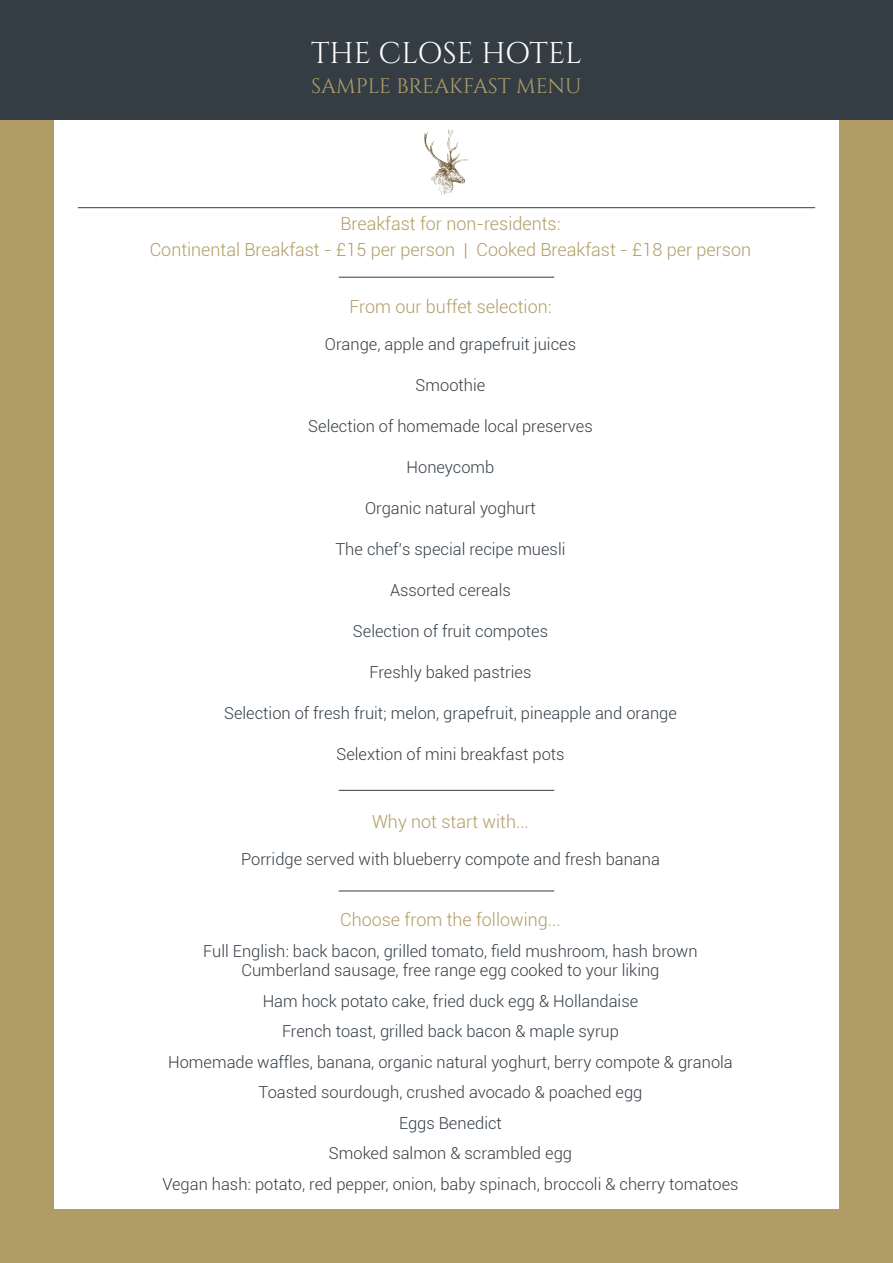
<style>
.page{position:relative;width:893px;height:1263px;background:#b09d66}
.page>*{position:absolute;margin:0;border:0;box-sizing:border-box;transform-origin:0 0}
.t1{font:29.85px "Cinzel";color:#fff}
.t2{font:21px "Cinzel";color:#b09d66}
.t3{font:300 18px "Roboto";color:#b09d66}
.t4{font:300 16.5px/19.8px "Roboto";color:#343d44;text-align:center}
</style>
<div class="page">
<div style="left:54px;top:54px;width:785px;height:1155px;background:#fff"></div>
<div style="left:0;top:0;width:893px;height:120px;background:#343d44"></div>
<hr style="left:78px;top:207px;width:737px;height:1px;background:#343d44">
<svg style="left:424px;top:129px;width:45px;height:66px"></svg>
<hr style="left:339px;top:790px;width:215px;height:1px;background:#343d44">
<hr style="left:339px;top:277px;width:215px;height:1px;background:#343d44">
<hr style="left:339px;top:891px;width:215px;height:1px;background:#343d44">
<h1 class="t1" style="left:311px;top:35px;width:272px">THE CLOSE HOTEL</h1>
<p class="t2" style="left:311px;top:74px;width:272px">SAMPLE BREAKFAST MENU</p>
<p class="t3" style="left:340px;top:211px;width:222px">Breakfast for non-residents:</p>
<p class="t3" style="left:150px;top:237px;width:603px">Continental Breakfast - £15 per person | Cooked Breakfast - £18 per person</p>
<p class="t3" style="left:349px;top:294px;width:204px">From our buffet selection:</p>
<p class="t4" style="left:325px;top:333px;width:253px">Orange, apple and grapefruit juices</p>
<p class="t4" style="left:416px;top:374px;width:71px">Smoothie</p>
<p class="t4" style="left:308px;top:415px;width:286px">Selection of homemade local preserves</p>
<p class="t4" style="left:407px;top:456px;width:89px">Honeycomb</p>
<p class="t4" style="left:365px;top:497px;width:172px">Organic natural yoghurt</p>
<p class="t4" style="left:335px;top:538px;width:232px">The chef’s special recipe muesli</p>
<p class="t4" style="left:390px;top:580px;width:122px">Assorted cereals</p>
<p class="t4" style="left:353px;top:621px;width:197px">Selection of fruit compotes</p>
<p class="t4" style="left:369px;top:662px;width:164px">Freshly baked pastries</p>
<p class="t4" style="left:224px;top:703px;width:454px">Selection of fresh fruit; melon, grapefruit, pineapple and orange</p>
<p class="t4" style="left:336px;top:744px;width:230px">Selextion of mini breakfast pots</p>
<p class="t3" style="left:372px;top:809px;width:158px">Why not start with...</p>
<p class="t4" style="left:241px;top:849px;width:420px">Porridge served with blueberry compote and fresh banana</p>
<p class="t3" style="left:340px;top:907px;width:222px">Choose from the following...</p>
<p class="t4" style="left:203px;top:940px;width:496px">Full English: back bacon, grilled tomato, field mushroom, hash brown<br>Cumberland sausage, free range egg cooked to your liking</p>
<p class="t4" style="left:263px;top:990px;width:377px">Ham hock potato cake, fried duck egg &amp; Hollandaise</p>
<p class="t4" style="left:282px;top:1021px;width:338px">French toast, grilled back bacon &amp; maple syrup</p>
<p class="t4" style="left:168px;top:1051px;width:566px">Homemade waffles, banana, organic natural yoghurt, berry compote &amp; granola</p>
<p class="t4" style="left:259px;top:1082px;width:385px">Toasted sourdough, crushed avocado &amp; poached egg</p>
<p class="t4" style="left:399px;top:1112px;width:104px">Eggs Benedict</p>
<p class="t4" style="left:329px;top:1143px;width:245px">Smoked salmon &amp; scrambled egg</p>
<p class="t4" style="left:162px;top:1173px;width:578px">Vegan hash: potato, red pepper, onion, baby spinach, broccoli &amp; cherry tomatoes</p>
</div>
